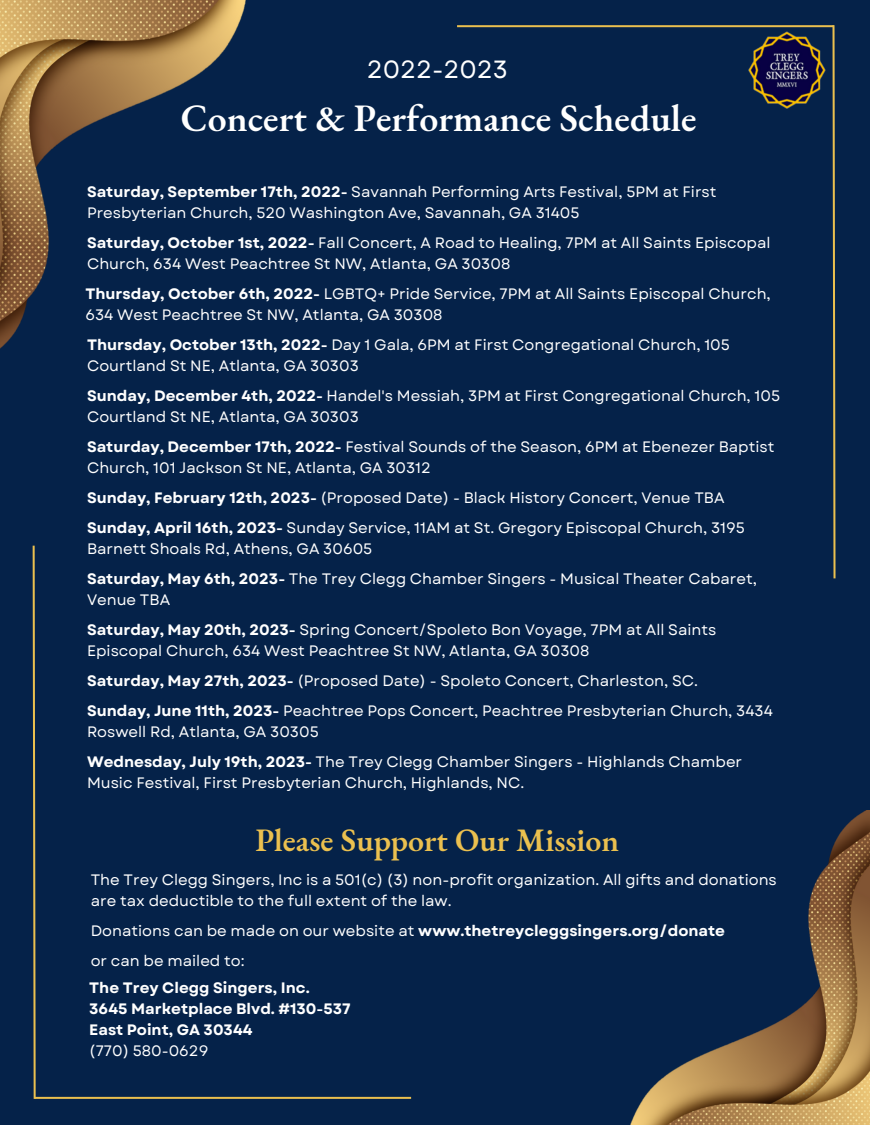
<style>
.page{position:relative;width:870px;height:1125px;background:#fff}
.page>*{position:absolute;margin:0;border:0;box-sizing:border-box;transform-origin:0 0}
.t1{font:600 37.88px "EB Garamond";color:#fff}
.t2{font:600 31.88px "EB Garamond";color:#ebc04f}
.t3{font:24.83px "Garet";color:#fff}
.t4{font:15.08px/20.9px "Garet";color:#fff}
.t5{font:700 15.08px/20.9px "Garet";color:#fff}
.s1{font-weight:700}
</style>
<div class="page">
<div style="left:0;top:0;width:869px;height:1125px;background:#052249"></div>
<img style="left:630px;top:810px;width:239px;height:315px">
<img style="left:0;top:0;width:246px;height:349px">
<svg style="left:832px;top:127px;width:4px;height:452px"></svg>
<hr style="left:457px;top:25px;width:376px;height:2px;background:#ebc04f">
<svg style="left:32px;top:545px;width:5px;height:554px"></svg>
<hr style="left:34px;top:1097px;width:377px;height:2px;background:#ebc04f">
<img style="left:729px;top:25px;width:106px;height:102px">
<h3 class="t3" style="left:366px;top:52px;width:142px">2022-2023</h3>
<h1 class="t1" style="left:181px;top:93px;width:517px">Concert &amp; Performance Schedule</h1>
<p class="t4" style="left:87px;top:181px;width:630px"><span class="s1">Saturday, September 17th, 2022-</span> Savannah Performing Arts Festival, 5PM at First<br>Presbyterian Church, 520 Washington Ave, Savannah, GA 31405</p>
<p class="t4" style="left:87px;top:233px;width:684px"><span class="s1">Saturday, October 1st, 2022-</span> Fall Concert, A Road to Healing, 7PM at All Saints Episcopal<br>Church, 634 West Peachtree St NW, Atlanta, GA 30308</p>
<p class="t4" style="left:85px;top:284px;width:686px"><span class="s1">Thursday, October 6th, 2022-</span> LGBTQ+ Pride Service, 7PM at All Saints Episcopal Church,<br>634 West Peachtree St NW, Atlanta, GA 30308</p>
<p class="t4" style="left:87px;top:335px;width:644px"><span class="s1">Thursday, October 13th, 2022-</span> Day 1 Gala, 6PM at First Congregational Church, 105<br>Courtland St NE, Atlanta, GA 30303</p>
<p class="t4" style="left:87px;top:386px;width:694px"><span class="s1">Sunday, December 4th, 2022-</span> Handel's Messiah, 3PM at First Congregational Church, 105<br>Courtland St NE, Atlanta, GA 30303</p>
<p class="t4" style="left:87px;top:436px;width:688px"><span class="s1">Saturday, December 17th, 2022-</span> Festival Sounds of the Season, 6PM at Ebenezer Baptist<br>Church, 101 Jackson St NE, Atlanta, GA 30312</p>
<p class="t4" style="left:87px;top:483px;width:659px;line-height:30.2px"><span class="s1">Sunday, February 12th, 2023-</span> (Proposed Date) - Black History Concert, Venue TBA<br><span class="s1">Sunday, April 16th, 2023-</span> Sunday Service, 11AM at St. Gregory Episcopal Church, 3195</p>
<p class="t4" style="left:87px;top:534px;width:671px;line-height:30.2px">Barnett Shoals Rd, Athens, GA 30605<br><span class="s1">Saturday, May 6th, 2023-</span> The Trey Clegg Chamber Singers - Musical Theater Cabaret,</p>
<p class="t4" style="left:87px;top:585px;width:630px;line-height:30.2px">Venue TBA<br><span class="s1">Saturday, May 20th, 2023-</span> Spring Concert/Spoleto Bon Voyage, 7PM at All Saints</p>
<p class="t4" style="left:87px;top:636px;width:687px;line-height:30.2px">Episcopal Church, 634 West Peachtree St NW, Atlanta, GA 30308<br><span class="s1">Saturday, May 27th, 2023-</span> (Proposed Date) - Spoleto Concert, Charleston, SC.<br><span class="s1">Sunday, June 11th, 2023-</span> Peachtree Pops Concert, Peachtree Presbyterian Church, 3434</p>
<p class="t4" style="left:87px;top:717px;width:656px;line-height:30.2px">Roswell Rd, Atlanta, GA 30305<br><span class="s1">Wednesday, July 19th, 2023-</span> The Trey Clegg Chamber Singers - Highlands Chamber</p>
<p class="t4" style="left:87px;top:773px;width:438px">Music Festival, First Presbyterian Church, Highlands, NC.</p>
<h2 class="t2" style="left:255px;top:818px;width:365px">Please Support Our Mission</h2>
<p class="t4" style="left:91px;top:869px;width:687px">The Trey Clegg Singers, Inc is a 501(c) (3) non-profit organization. All gifts and donations are tax deductible to the full extent of the law.</p>
<p class="t4" style="left:91px;top:916px;width:635px;line-height:30.2px">Donations can be made on our website at <span class="s1">www.thetreycleggsingers.org/donate </span>or can be mailed to:</p>
<p class="t5" style="left:89px;top:978px;width:263px">The Trey Clegg Singers, Inc.<br>3645 Marketplace Blvd. #130-537<br>East Point, GA 30344</p>
<p class="t4" style="left:89px;top:1040px;width:120px">(770) 580-0629</p>
</div>
